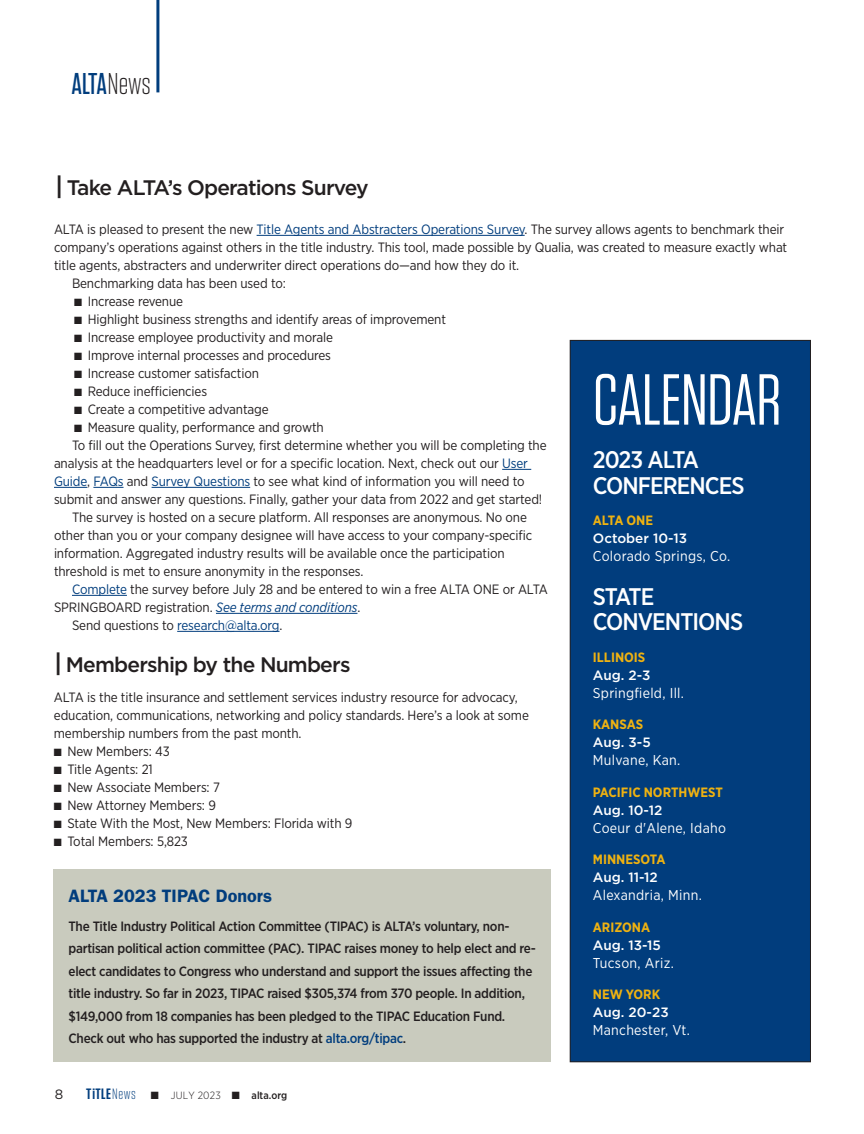
<style>
.page{position:relative;width:864px;height:1134px;background:#fff}
.page>*{position:absolute;margin:0;border:0;box-sizing:border-box;transform-origin:0 0}
.Calendar_Section{font:72px "Tungsten";letter-spacing:-.01em;color:#fff}
.t1{font:500 30px "Tungsten";color:#013d7d}
.Calendar_Section-2{font:500 24px/25.5px "Gotham Narrow";letter-spacing:-.04em;color:#fff}
.t2{font:500 21px "Gotham";letter-spacing:-.04em;color:#231f20}
.B_Article_Subhed{font:600 18px "ITC Franklin Gothic Std";color:#013d7d}
.Calendar_Date{font:14.25px "Gotham Narrow";letter-spacing:.02em;color:#fff}
.ALTA_News_text{font:13.5px/18px "Gotham Narrow";letter-spacing:-.01em;color:#231f20}
.ALTA_News_Text_NI{font:500 13.5px/22.5px "Gotham Narrow";letter-spacing:-.02em;color:#231f20}
.ALTA_News_Text_NI-2{font:13.5px/18px "Gotham Narrow";letter-spacing:-.01em;color:#231f20}
.Calendar_Date-2{font:500 13.5px "Gotham";color:#fff}
.Calendar_State{font:700 13.5px "Gotham Narrow";color:#efb211}
.ALTA_News_text-2{font:13.5px "Gotham Narrow";letter-spacing:-.01em;color:#013d7d}
.t3{font:13.5px "Gotham";color:#231f20}
.t4{font:300 10.5px "Gotham Narrow";letter-spacing:.02em;color:#231f20}
.s1{font-weight:300;color:#231f20}
.s2{font-size:24.6px}
.s3{color:#013d7d}
.s4{font-style:italic;color:#013d7d}
.s5{color:#231f20}
.s6{font-family:"Tungsten";font-weight:600;font-size:15px;color:#013d7d}
.s7{font-family:"Tungsten";font-weight:600;font-size:15.15px;color:#013d7d}
.s8{font-family:"Tungsten";font-size:15px;color:#013d7d}
.s9{font-weight:500}
</style>
<div class="page">
<hr style="left:156px;top:0;width:3px;height:92px;background:#013d7d">
<div style="left:570px;top:340px;width:240px;height:722px;background:#013d7d"></div>
<div style="left:570px;top:340px;width:241px;height:722px;border:1px solid #231f20"></div>
<div style="left:54px;top:870px;width:497px;height:192px;background:#c9cbbe"></div>
<hr style="left:257px;top:235px;width:268px;height:1px;background:#013d7d">
<svg style="left:502px;top:469px;width:29px;height:1px"></svg>
<hr style="left:54px;top:487px;width:33px;height:1px;background:#013d7d">
<hr style="left:93px;top:487px;width:31px;height:1px;background:#013d7d">
<hr style="left:152px;top:487px;width:98px;height:1px;background:#013d7d">
<hr style="left:72px;top:595px;width:55px;height:1px;background:#013d7d">
<hr style="left:216px;top:613px;width:141px;height:1px;background:#013d7d">
<hr style="left:177px;top:631px;width:103px;height:1px;background:#013d7d">
<p class="t1" style="left:72px;top:68px;width:81px">ALTA<span class="s1">News</span></p>
<p class="t2" style="left:55px;top:174px;width:315px"><span class="s2">|</span> Take ALTA’s Operations Survey</p>
<p class="ALTA_News_text" style="left:54px;top:220px;width:735px">ALTA is pleased to present the new <span class="s3">Title Agents and Abstracters Operations Survey</span>. The survey allows agents to benchmark their company’s operations against others in the title industry. This tool, made possible by Qualia, was created to measure exactly what title agents, abstracters and underwriter direct operations do—and how they do it.</p>
<p class="ALTA_News_text" style="left:72px;top:274px;width:215px">Benchmarking data has been used to:</p>
<p class="ALTA_News_text" style="left:74px;top:292px;width:110px">■ Increase revenue</p>
<p class="ALTA_News_text" style="left:74px;top:310px;width:373px">■ Highlight business strengths and identify areas of improvement</p>
<p class="ALTA_News_text" style="left:74px;top:328px;width:260px">■ Increase employee productivity and morale</p>
<p class="ALTA_News_text" style="left:74px;top:346px;width:258px">■ Improve internal processes and procedures</p>
<p class="ALTA_News_text" style="left:74px;top:364px;width:186px">■ Increase customer satisfaction</p>
<p class="ALTA_News_text" style="left:74px;top:382px;width:134px">■ Reduce inefficiencies</p>
<p class="ALTA_News_text" style="left:74px;top:400px;width:196px">■ Create a competitive advantage</p>
<p class="ALTA_News_text" style="left:74px;top:418px;width:251px">■ Measure quality, performance and growth</p>
<p class="ALTA_News_text" style="left:54px;top:436px;width:494px;text-indent:18px">To fill out the Operations Survey, first determine whether you will be completing the analysis at the headquarters level or for a specific location. Next, check out our <span class="s3">User Guide</span>, <span class="s3">FAQs</span> and <span class="s3">Survey Questions</span> to see what kind of information you will need to submit and answer any questions. Finally, gather your data from 2022 and get started!</p>
<p class="ALTA_News_text" style="left:54px;top:508px;width:480px;text-indent:18px">The survey is hosted on a secure platform. All responses are anonymous. No one other than you or your company designee will have access to your company-specific information. Aggregated industry results will be available once the participation threshold is met to ensure anonymity in the responses.</p>
<p class="ALTA_News_text" style="left:54px;top:580px;width:496px;text-indent:18px"><span class="s3">Complete</span> the survey before July 28 and be entered to win a free ALTA ONE or ALTA<br>SPRINGBOARD registration. <span class="s4">See terms and conditions</span>.</p>
<p class="ALTA_News_text-2" style="left:72px;top:617px;width:212px"><span class="s5">Send questions to</span> research@alta.org<span class="s5">.</span></p>
<p class="Calendar_Section" style="left:593px;top:363px;width:190px">CALENDAR</p>
<p class="Calendar_Section-2" style="left:593px;top:447px;width:153px">2023 ALTA<br>CONFERENCES</p>
<p class="Calendar_State" style="left:593px;top:512px;width:62px">ALTA ONE</p>
<p class="Calendar_Date-2" style="left:593px;top:530px;width:96px">October 10-13</p>
<p class="Calendar_Date" style="left:593px;top:547px;width:139px">Colorado Springs, Co.</p>
<p class="Calendar_Section-2" style="left:593px;top:583px;width:152px">STATE<br>CONVENTIONS</p>
<p class="Calendar_State" style="left:593px;top:648px;width:54px">ILLINOIS</p>
<p class="Calendar_Date-2" style="left:593px;top:666px;width:59px">Aug. 2-3</p>
<p class="Calendar_Date" style="left:593px;top:684px;width:93px">Springfield, Ill.</p>
<p class="Calendar_State" style="left:593px;top:716px;width:52px">KANSAS</p>
<p class="Calendar_Date-2" style="left:593px;top:734px;width:59px">Aug. 3-5</p>
<p class="Calendar_Date" style="left:593px;top:751px;width:89px">Mulvane, Kan.</p>
<p class="Calendar_State" style="left:593px;top:783px;width:132px">PACIFIC NORTHWEST</p>
<p class="Calendar_Date-2" style="left:593px;top:801px;width:71px">Aug. 10-12</p>
<p class="Calendar_Date" style="left:593px;top:819px;width:135px">Coeur d'Alene, Idaho</p>
<p class="Calendar_State" style="left:593px;top:851px;width:74px">MINNESOTA</p>
<p class="Calendar_Date-2" style="left:593px;top:869px;width:67px">Aug. 11-12</p>
<p class="Calendar_Date" style="left:593px;top:886px;width:111px">Alexandria, Minn.</p>
<p class="Calendar_State" style="left:593px;top:918px;width:59px">ARIZONA</p>
<p class="Calendar_Date-2" style="left:593px;top:936px;width:70px">Aug. 13-15</p>
<p class="Calendar_Date" style="left:593px;top:954px;width:82px">Tucson, Ariz.</p>
<p class="Calendar_State" style="left:593px;top:986px;width:69px">NEW YORK</p>
<p class="Calendar_Date-2" style="left:593px;top:1004px;width:77px">Aug. 20-23</p>
<p class="Calendar_Date" style="left:593px;top:1021px;width:99px">Manchester, Vt.</p>
<p class="t2" style="left:54px;top:651px;width:298px"><span class="s2">|</span> Membership by the Numbers</p>
<p class="ALTA_News_Text_NI-2" style="left:54px;top:688px;width:477px">ALTA is the title insurance and settlement services industry resource for advocacy, education, communications, networking and policy standards. Here’s a look at some membership numbers from the past month.</p>
<p class="ALTA_News_text" style="left:54px;top:742px;width:117px">■ New Members: 43</p>
<p class="ALTA_News_text" style="left:54px;top:760px;width:100px">■ Title Agents: 21</p>
<p class="ALTA_News_text" style="left:54px;top:778px;width:168px">■ New Associate Members: 7</p>
<p class="ALTA_News_text" style="left:54px;top:796px;width:164px">■ New Attorney Members: 9</p>
<p class="ALTA_News_text" style="left:54px;top:814px;width:300px">■ State With the Most, New Members: Florida with 9</p>
<p class="ALTA_News_text" style="left:54px;top:832px;width:136px">■ Total Members: 5,823</p>
<p class="B_Article_Subhed" style="left:69px;top:885px;width:205px">ALTA 2023 TIPAC Donors</p>
<p class="ALTA_News_Text_NI" style="left:69px;top:914px;width:469px">The Title Industry Political Action Committee (TIPAC) is ALTA’s voluntary, non&shy;partisan political action committee (PAC). TIPAC raises money to help elect and re&shy;elect candidates to Congress who understand and support the issues affecting the title industry. So far in 2023, TIPAC raised $305,374 from 370 people. In addition, $149,000 from 18 companies has been pledged to the TIPAC Education Fund.<br>Check out who has supported the industry at <span class="s3">alta.org/tipac</span>.</p>
<p class="t3" style="left:55px;top:1086px;width:10px">8</p>
<p class="t4" style="left:86px;top:1089px;width:202px"><span class="s6">T</span><span class="s7">i</span><span class="s6">TLE</span> <span class="s8">News</span> ■ JULY 2023 ■ <span class="s9">alta.org</span></p>
</div>
